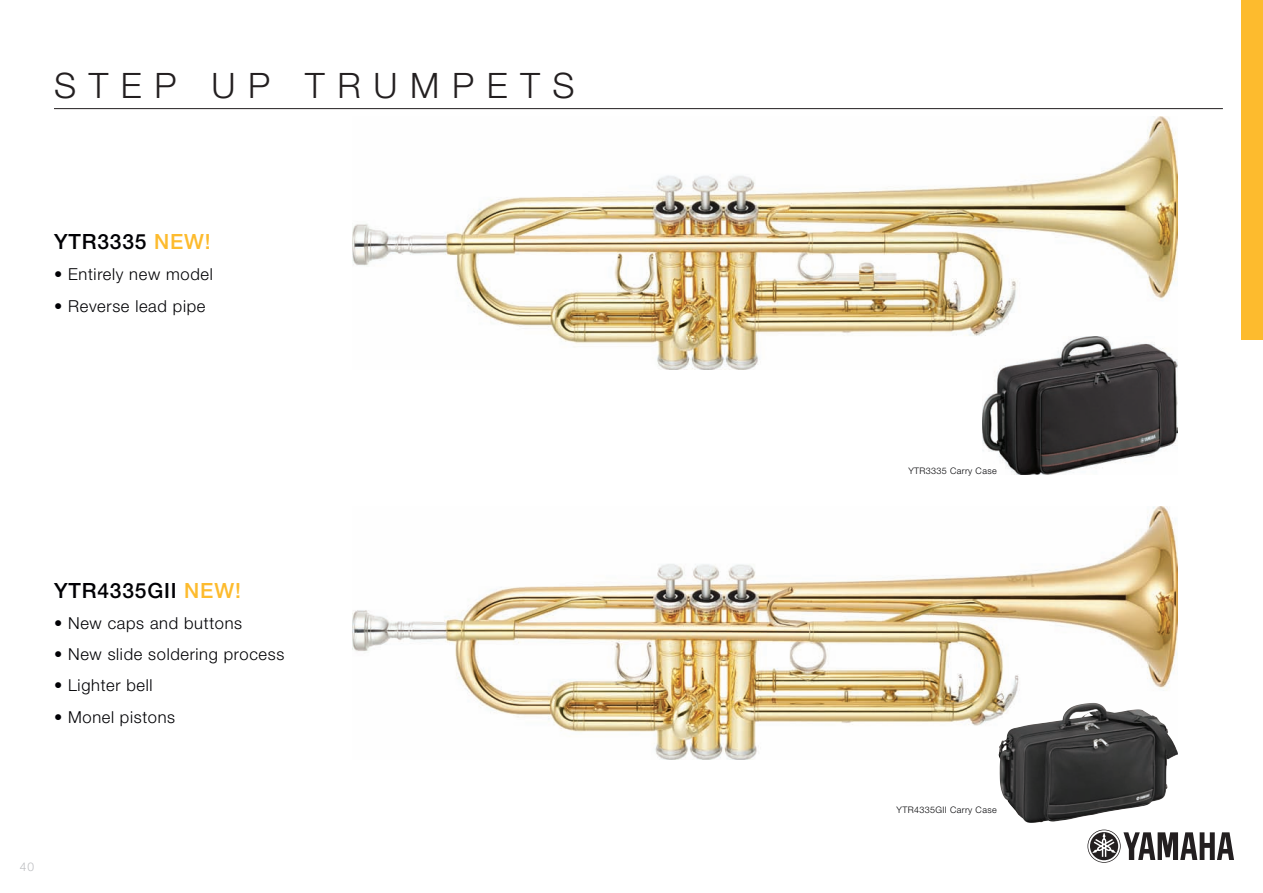
<style>
.page{position:relative;width:1263px;height:893px;background:#fff}
.page>*{position:absolute;margin:0;border:0;box-sizing:border-box;transform-origin:0 0}
.t1{font:300 35.1px "Helvetica Neue";letter-spacing:.36em;color:#231f20}
.t2{font:500 21px "Helvetica Neue";letter-spacing:.04em;color:#010004}
.t3{font:300 16.5px "Helvetica Neue";letter-spacing:.04em;color:#010004}
.t4{font:300 12px "Helvetica Neue";color:#bcbdc0}
.t5{font:300 9px "Helvetica Neue";letter-spacing:.04em;color:#010004}
.s1{color:#fdbb2e}
</style>
<div class="page">
<img style="left:352px;top:506px;width:826px;height:254px">
<img style="left:999px;top:703px;width:169px;height:120px">
<img style="left:352px;top:117px;width:826px;height:252px">
<img style="left:982px;top:336px;width:196px;height:138px">
<hr style="left:54px;top:108px;width:1169px;height:1px;background:#231f20">
<div style="left:1242px;top:0;width:21px;height:339px;background:#fdbb2e"></div>
<svg style="left:1087px;top:830px;width:147px;height:33px"></svg>
<h1 class="t1" style="left:54px;top:64px;width:522px">STEP UP TRUMPETS</h1>
<p class="t2" style="left:54px;top:229px;width:158px">YTR3335 <span class="s1">NEW!</span></p>
<p class="t3" style="left:54px;top:264px;width:160px">• Entirely new model</p>
<p class="t3" style="left:54px;top:296px;width:153px">• Reverse lead pipe</p>
<p class="t2" style="left:54px;top:578px;width:188px">YTR4335GII <span class="s1">NEW!</span></p>
<p class="t3" style="left:54px;top:613px;width:190px">• New caps and buttons</p>
<p class="t3" style="left:54px;top:644px;width:232px">• New slide soldering process</p>
<p class="t3" style="left:54px;top:675px;width:100px">• Lighter bell</p>
<p class="t3" style="left:54px;top:707px;width:123px">• Monel pistons</p>
<p class="t4" style="left:20px;top:859px;width:16px">40</p>
<p class="t5" style="left:908px;top:466px;width:90px">YTR3335 Carry Case</p>
<p class="t5" style="left:897px;top:805px;width:102px">YTR4335GII Carry Case</p>
</div>
